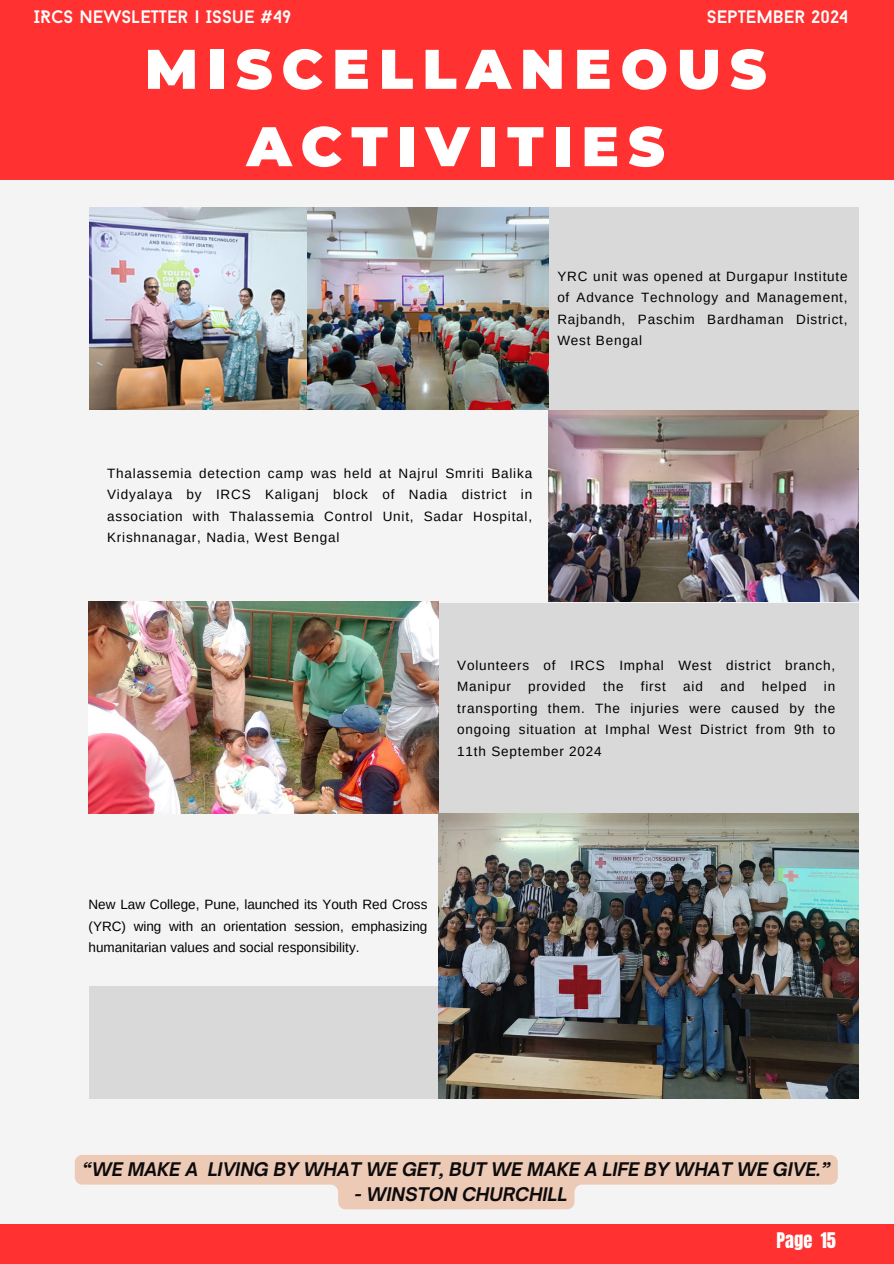
<style>
.page{position:relative;width:894px;height:1264px;background:#fff}
.page>*{position:absolute;margin:0;border:0;box-sizing:border-box;transform-origin:0 0}
.t1{font:900 55.65px/77.2px "Montserrat";letter-spacing:.165em;color:#fff;text-align:center}
.t2{font:18.3px "Anton";color:#fff}
.t3{font:italic 700 18px "Open Sauce One";color:#0e0b0c}
.t4{font:18px "Baron Neue";color:#fff}
.t5{font:13.5px/21.3px "Arimo";letter-spacing:.06em;color:#000;text-align:justify}
</style>
<div class="page">
<div style="left:0;top:0;width:893px;height:1263px;background:#f4f4f4"></div>
<div style="left:89px;top:603px;width:769px;height:210px;background:#d9d9d9"></div>
<div style="left:0;top:0;width:893px;height:180px;background:#ff3131"></div>
<div style="left:89px;top:208px;width:769px;height:202px;background:#d9d9d9"></div>
<div style="left:0;top:1224px;width:893px;height:39px;background:#ff3131"></div>
<div style="left:89px;top:986px;width:350px;height:112px;background:#d9d9d9"></div>
<img style="left:89px;top:208px;width:459px;height:201px">
<img style="left:548px;top:410px;width:309px;height:191px">
<img style="left:88px;top:602px;width:350px;height:211px">
<img style="left:438px;top:813px;width:420px;height:285px">
<svg style="left:75px;top:1155px;width:762px;height:54px"></svg>
<p class="t4" style="left:34px;top:10px;width:259px">IRCS NEWSLETTER | ISSUE #49</p>
<p class="t4" style="left:706px;top:10px;width:143px">SEPTEMBER 2024</p>
<h3 class="t1" style="left:145px;top:30px;width:623px">MISCELLANEOUS<br>ACTIVITIES</h3>
<p class="t5" style="left:557px;top:265px;width:292px">YRC unit was opened at Durgapur Institute of Advance Technology and Management, Rajbandh, Paschim Bardhaman District, West Bengal</p>
<p class="t5" style="left:107px;top:462px;width:426px">Thalassemia detection camp was held at Najrul Smriti Balika Vidyalaya by IRCS Kaliganj block of Nadia district in association with Thalassemia Control Unit, Sadar Hospital, Krishnanagar, Nadia, West Bengal</p>
<h2 class="t5" style="left:457px;top:654px;width:379px">Volunteers of IRCS Imphal West district branch,<br>Manipur</h2>
<h2 class="t5" style="left:457px;top:676px;width:379px;text-indent:366px">in transporting them. The injuries were caused by the ongoing situation at Imphal West District from 9th to 11th September 2024</h2>
<h2 class="t5" style="left:528px;top:676px;width:59px">provided</h2>
<h2 class="t5" style="left:603px;top:676px;width:22px">the</h2>
<h2 class="t5" style="left:640px;top:676px;width:26px">first</h2>
<h2 class="t5" style="left:683px;top:676px;width:21px">aid</h2>
<h2 class="t5" style="left:720px;top:676px;width:26px">and</h2>
<h2 class="t5" style="left:761px;top:676px;width:46px">helped</h2>
<h3 class="t5" style="left:88px;top:894px;width:340px">New Law College, Pune, launched its Youth Red Cross (YRC) wing with an orientation session, emphasizing humanitarian values and social responsibility.</h3>
<p class="t3" style="left:82px;top:1158px;width:749px">“WE MAKE A LIVING BY WHAT WE GET, BUT WE MAKE A LIFE BY WHAT WE GIVE.”</p>
<p class="t3" style="left:355px;top:1183px;width:214px">- WINSTON CHURCHILL</p>
<p class="t2" style="left:776px;top:1227px;width:61px">Page 15</p>
</div>
